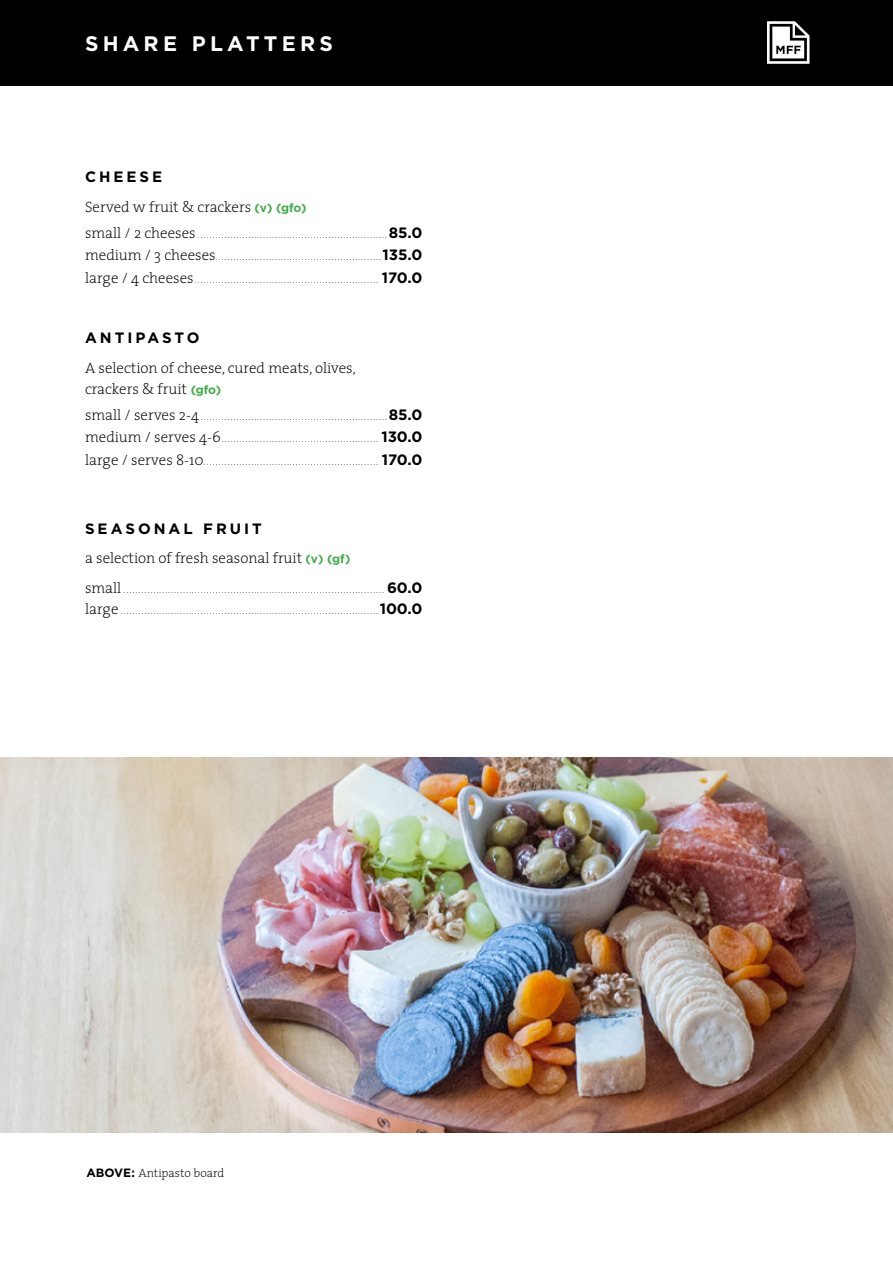
<style>
.page{position:relative;width:893px;height:1263px;background:#fff}
.page>*{position:absolute;margin:0;border:0;box-sizing:border-box;transform-origin:0 0}
.t1{font:700 21px "Gotham";letter-spacing:.2em;color:#fff}
.t2{font:200 15px/21px "The Serif";color:#000}
.t3{font:700 15px "Gotham";letter-spacing:.2em;color:#000}
.t4{font:200 12px "The Serif";color:#000}
.t5{font:300 9px "Gotham";color:#000}
.s1{font-family:"Gotham";font-weight:700;font-size:12px;color:#41ad49}
.s2{font-family:"The Serif";font-weight:200;font-size:15px}
.s3{font-weight:700;font-size:15px}
.s4{font-family:"Gotham";font-weight:700}
</style>
<div class="page">
<div style="left:0;top:0;width:893px;height:85px;background:#000"></div>
<img style="left:0;top:757px;width:893px;height:375px">
<svg style="left:767px;top:21px;width:42px;height:43px"></svg>
<h1 class="t1" style="left:85px;top:29px;width:249px">SHARE PLATTERS</h1>
<h2 class="t3" style="left:85px;top:167px;width:79px">CHEESE</h2>
<h2 class="t2" style="left:85px;top:196px;width:223px">Served w fruit &amp; crackers <span class="s1">(v) (gfo)</span></h2>
<p class="t5" style="left:85px;top:229px;width:339px"><span class="s2">small / 2 cheeses</span> ................................................................<span class="s3">85.0</span></p>
<p class="t5" style="left:85px;top:251px;width:339px"><span class="s2">medium / 3 cheeses</span> ........................................................<span class="s3">135.0</span></p>
<p class="t5" style="left:85px;top:274px;width:339px"><span class="s2">large / 4 cheeses</span> .............................................................. <span class="s3">170.0</span></p>
<h2 class="t3" style="left:85px;top:328px;width:116px">ANTIPASTO</h2>
<h2 class="t2" style="left:85px;top:357px;width:272px">A selection of cheese, cured meats, olives, crackers &amp; fruit <span class="s1">(gfo)</span></h2>
<p class="t5" style="left:85px;top:411px;width:339px"><span class="s2">small / serves 2-4</span> ...............................................................<span class="s3">85.0</span></p>
<p class="t5" style="left:85px;top:433px;width:339px"><span class="s2">medium / serves 4-6</span> ..................................................... <span class="s3">130.0</span></p>
<p class="t5" style="left:85px;top:456px;width:339px"><span class="s2">large / serves 8-10</span> ........................................................... <span class="s3">170.0</span></p>
<h2 class="t3" style="left:85px;top:518px;width:178px">SEASONAL FRUIT</h2>
<h2 class="t2" style="left:85px;top:547px;width:267px">a selection of fresh seasonal fruit <span class="s1">(v) (gf)</span></h2>
<p class="t5" style="left:85px;top:584px;width:339px"><span class="s2">small</span> ........................................................................................ <span class="s3">60.0</span></p>
<p class="t5" style="left:85px;top:605px;width:339px"><span class="s2">large</span> .......................................................................................<span class="s3">100.0</span></p>
<h3 class="t4" style="left:86px;top:1163px;width:139px"><span class="s4">ABOVE:</span> Antipasto board</h3>
</div>
